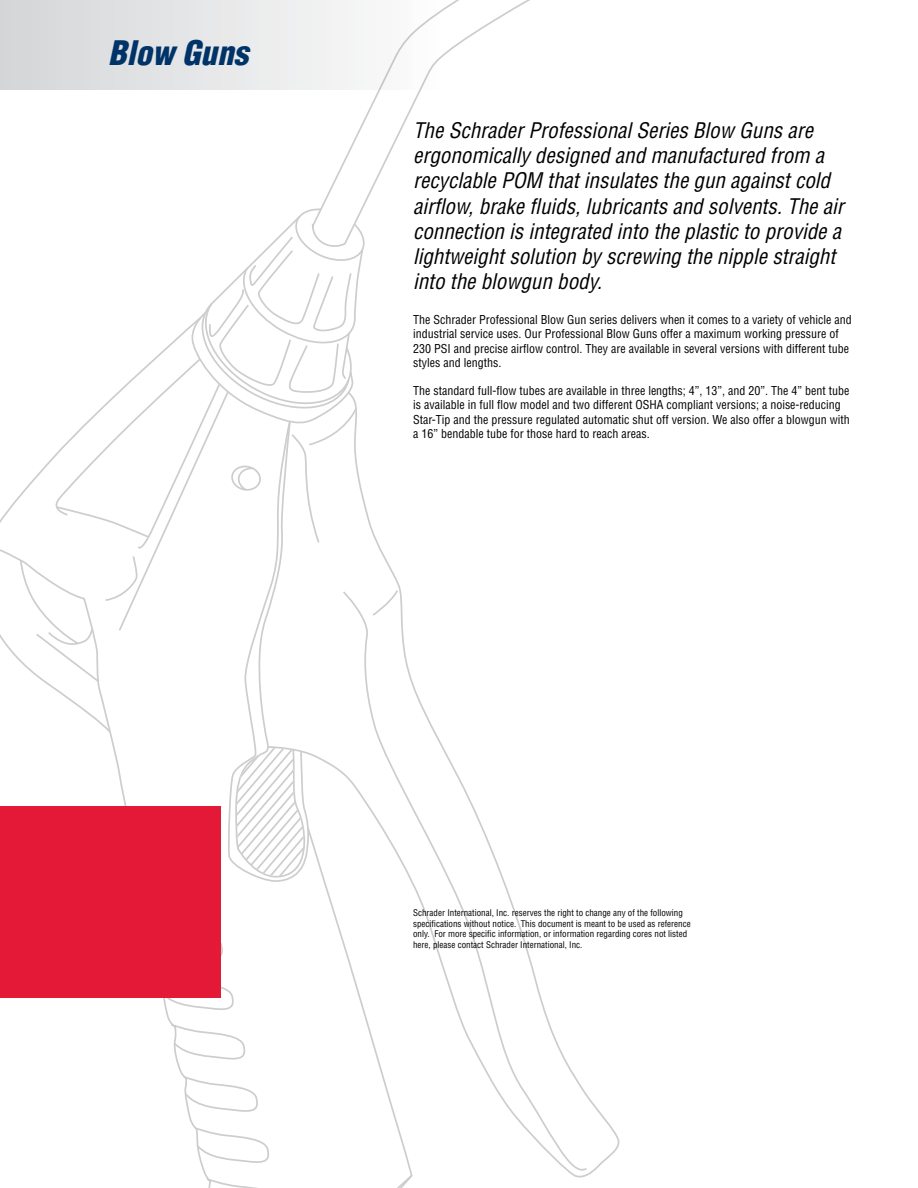
<style>
.page{position:relative;width:918px;height:1188px;background:#fff}
.page>*{position:absolute;margin:0;border:0;box-sizing:border-box;transform-origin:0 0}
.t1{font:italic 900 condensed 33px "Helvetica";color:#003468}
.t2{font:italic condensed 21px/25.2px "Helvetica";color:#000}
.t3{font:condensed 12px/14.4px "Helvetica";color:#000}
.t4{font:condensed 9px/10.8px "Helvetica";color:#000}
</style>
<div class="page">
<svg style="left:0;top:0;width:311px;height:90px;background:#e1e2e4"></svg>
<svg style="left:311px;top:0;width:219px;height:208px"></svg>
<svg style="left:400px;top:590px;width:189px;height:588px"></svg>
<svg style="left:220px;top:825px;width:193px;height:349px"></svg>
<svg style="left:397px;top:1174px;width:16px;height:14px"></svg>
<svg style="left:220px;top:923px;width:6px;height:37px"></svg>
<svg style="left:163px;top:974px;width:74px;height:37px"></svg>
<svg style="left:170px;top:1023px;width:78px;height:37px"></svg>
<svg style="left:182px;top:1075px;width:79px;height:38px"></svg>
<svg style="left:193px;top:1126px;width:79px;height:38px"></svg>
<svg style="left:206px;top:1177px;width:51px;height:11px"></svg>
<svg style="left:19px;top:208px;width:381px;height:702px"></svg>
<div style="left:0;top:806px;width:220px;height:192px;background:#e31937"></div>
<h1 class="t1" style="left:108px;top:32px;width:142px">Blow Guns</h1>
<p class="t2" style="left:413px;top:118px;width:432px">The Schrader Professional Series Blow Guns are ergonomically designed and manufactured from a recyclable POM that insulates the gun against cold airflow, brake fluids, lubricants and solvents. The air connection is integrated into the plastic to provide a lightweight solution by screwing the nipple straight into the blowgun body.</p>
<p class="t3" style="left:413px;top:312px;width:440px">The Schrader Professional Blow Gun series delivers when it comes to a variety of vehicle and industrial service uses. Our Professional Blow Guns offer a maximum working pressure of 230 PSI and precise airflow control. They are available in several versions with different tube styles and lengths.</p>
<p class="t3" style="left:413px;top:383px;width:438px">The standard full-flow tubes are available in three lengths; 4”, 13”, and 20”. The 4” bent tube is available in full flow model and two different OSHA compliant versions; a noise-reducing Star-Tip and the pressure regulated automatic shut off version. We also offer a blowgun with a 16” bendable tube for those hard to reach areas.</p>
<p class="t4" style="left:413px;top:907px;width:279px">Schrader International, Inc. reserves the right to change any of the following specifications without notice. This document is meant to be used as reference only. For more specific information, or information regarding cores not listed here, please contact Schrader International, Inc.</p>
</div>
